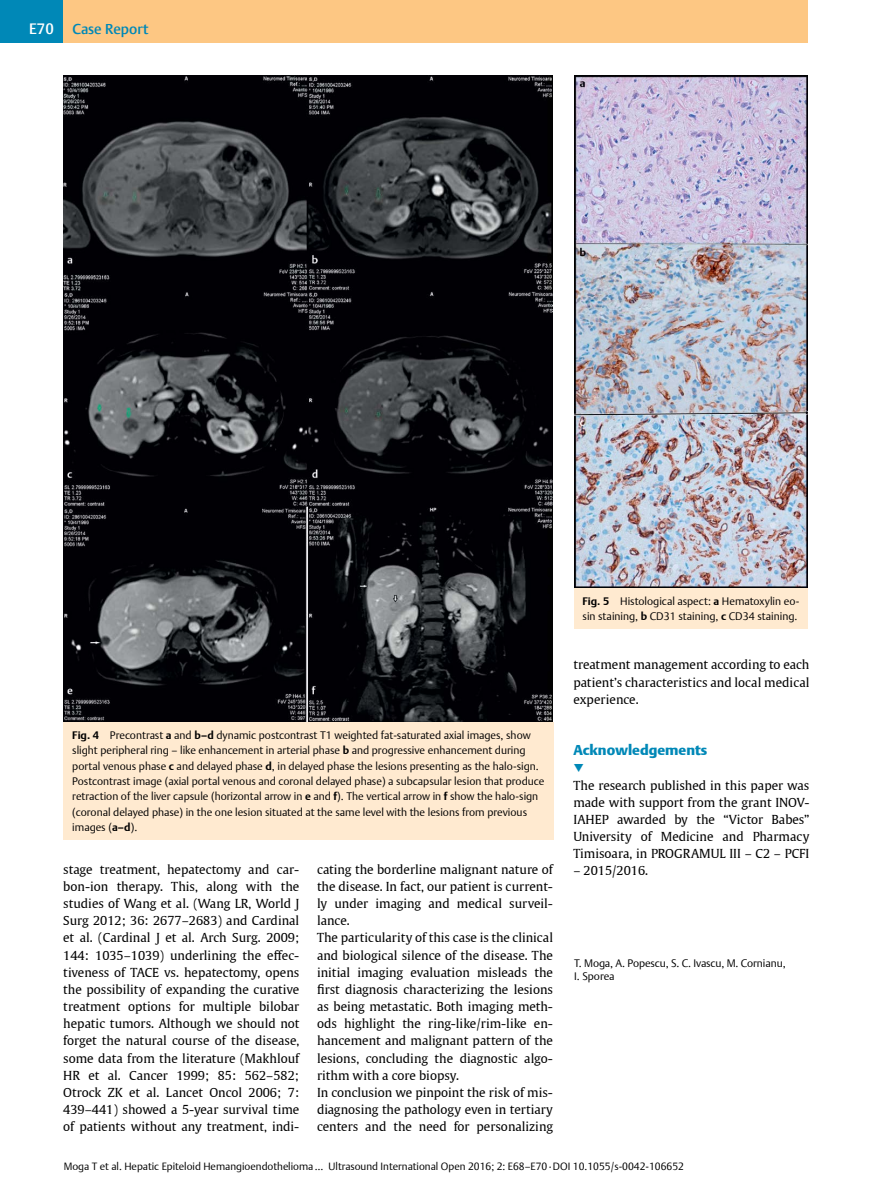
<style>
.page{position:relative;width:893px;height:1191px;background:#fff}
.page>*{position:absolute;margin:0;border:0;box-sizing:border-box;transform-origin:0 0}
.t1{font:900 17.7px "Thieme Argo 2011";color:#0088b7}
.t2{font:900 14.25px "Thieme Argo 2011";color:#0088b7}
.t3{font:500 14.25px "Thieme Argo 2011";color:#0088b7}
.t4{font:12.3px/17.1px "Thieme Gulliver 2011";color:#000;text-align:justify}
.t5{font:300 10.8px/15.3px "Thieme Argo 2011";color:#000}
.t6{font:300 10.5px "Thieme Argo 2011";color:#000}
.s1{font-size:15px;color:#fff}
.s2{font-weight:700}
</style>
<div class="page">
<div style="left:0;top:0;width:62px;height:43px;background:#0088b7"></div>
<div style="left:64px;top:0;width:744px;height:43px;background:#fdc783"></div>
<img style="left:64px;top:75px;width:489px;height:647px">
<div style="left:64px;top:722px;width:490px;height:117px;background:#ffead0"></div>
<img style="left:574px;top:75px;width:234px;height:513px">
<div style="left:574px;top:588px;width:234px;height:41px;background:#ffead0"></div>
<p class="t3" style="left:29px;top:20px;width:121px"><span class="s1">E70</span> Case Report</p>
<p class="t5" style="left:72px;top:727px;width:474px"><span class="s2">Fig. 4</span> Precontrast <span class="s2">a</span> and <span class="s2">b–d</span> dynamic postcontrast T1 weighted fat-saturated axial images, show slight peripheral ring – like enhancement in arterial phase <span class="s2">b</span> and progressive enhancement during portal venous phase <span class="s2">c</span> and delayed phase <span class="s2">d</span>, in delayed phase the lesions presenting as the halo-sign.<br>Postcontrast image (axial portal venous and coronal delayed phase) a subcapsular lesion that produce retraction of the liver capsule (horizontal arrow in <span class="s2">e</span> and <span class="s2">f</span>). The vertical arrow in <span class="s2">f</span> show the halo-sign (coronal delayed phase) in the one lesion situated at the same level with the lesions from previous images (<span class="s2">a–d</span>).</p>
<p class="t4" style="left:63px;top:860px;width:238px">stage treatment, hepatectomy and car&shy;bon-ion therapy. This, along with the studies of Wang et al. (Wang LR, World J Surg 2012; 36: 2677–2683) and Cardinal et al. (Cardinal J et al. Arch Surg. 2009; 144: 1035–1039) underlining the effec&shy;tiveness of TACE vs. hepatectomy, opens the possibility of expanding the curative treatment options for multiple bilobar hepatic tumors. Although we should not forget the natural course of the disease, some data from the literature (Makhlouf HR et al. Cancer 1999; 85: 562–582; Otrock ZK et al. Lancet Oncol 2006; 7:<br>439–441) showed a 5-year survival time of patients without any treatment, indi-</p>
<p class="t4" style="left:317px;top:860px;width:238px;text-align:left">cating the borderline malignant nature of the disease. In fact, our patient is current&shy;ly under imaging and medical surveil&shy;lance.<br>The particularity of this case is the clinical and biological silence of the disease. The initial imaging evaluation misleads the first diagnosis characterizing the lesions as being metastatic. Both imaging meth&shy;ods highlight the ring-like/rim-like en&shy;hancement and malignant pattern of the lesions, concluding the diagnostic algo&shy;rithm with a core biopsy.<br>In conclusion we pinpoint the risk of mis&shy;diagnosing the pathology even in tertiary centers and the need for personalizing</p>
<p class="t5" style="left:582px;top:593px;width:218px"><span class="s2">Fig. 5</span> Histological aspect: <span class="s2">a</span> Hematoxylin eo&shy;sin staining, <span class="s2">b</span> CD31 staining, <span class="s2">c</span> CD34 staining.</p>
<p class="t4" style="left:573px;top:655px;width:238px">treatment management according to each patient’s characteristics and local medical experience.</p>
<p class="t2" style="left:573px;top:740px;width:136px">Acknowledgements</p>
<h1 class="t1" style="left:573px;top:756px;width:12px">▼</h1>
<p class="t4" style="left:573px;top:776px;width:238px">The research published in this paper was made with support from the grant INOV-IAHEP awarded by the “Victor Babes” University of Medicine and Pharmacy Timisoara, in PROGRAMUL III – C2 – PCFI</p>
<p class="t4" style="left:573px;top:861px;width:76px">– 2015/2016.</p>
<p class="t5" style="left:574px;top:956px;width:213px;line-height:12.9px">T. Moga, A. Popescu, S. C. Ivascu, M. Cornianu,<br>I. Sporea</p>
<p class="t6" style="left:64px;top:1159px;width:622px">Moga T et al. Hepatic Epiteloid Hemangioendothelioma… Ultrasound International Open 2016; 2: E68–E70∙DOI 10.1055/s-0042-106652</p>
</div>
